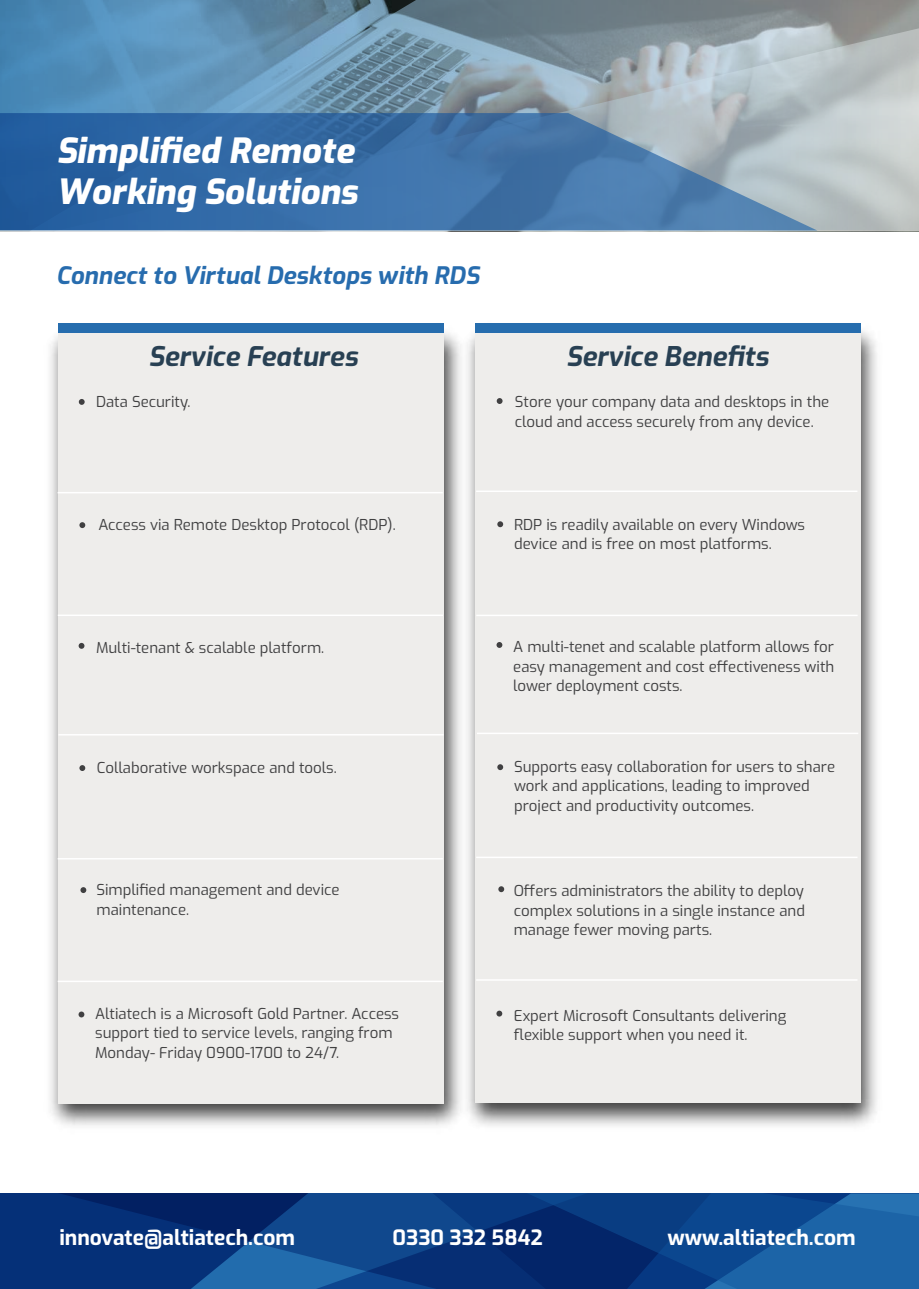
<style>
.page{position:relative;width:919px;height:1289px;background:#fff}
.page>*{position:absolute;margin:0;border:0;box-sizing:border-box;transform-origin:0 0}
.t1{font:italic 800 34.5px/40.5px "Exo";color:#fff}
.t2{font:italic 700 27px "Exo";color:#284053}
.t3{font:italic 700 24px "Exo";color:#276cae}
.t4{font:700 21px "Exo";color:#fff}
.t5{font:15px/19.5px "Exo";color:#404041}
</style>
<div class="page">
<svg style="left:374px;top:1193px;width:37px;height:95px;background:#0e4389"></svg>
<svg style="left:0;top:1193px;width:374px;height:95px;background:#0a397f"></svg>
<svg style="left:411px;top:1193px;width:507px;height:95px;background:#0d4389"></svg>
<svg style="left:0;top:0;width:918px;height:230px;background:#698eae"></svg>
<img style="left:50px;top:323px;width:406px;height:803px">
<div style="left:58px;top:333px;width:385px;height:770px;background:#eeedeb"></div>
<div style="left:58px;top:323px;width:385px;height:10px;background:#266dae"></div>
<img style="left:456px;top:323px;width:421px;height:803px">
<div style="left:475px;top:332px;width:385px;height:770px;background:#eeedeb"></div>
<div style="left:475px;top:323px;width:385px;height:10px;background:#266dae"></div>
<svg style="left:79px;top:399px;width:6px;height:6px"></svg>
<svg style="left:496px;top:398px;width:6px;height:6px"></svg>
<svg style="left:79px;top:522px;width:6px;height:6px"></svg>
<svg style="left:497px;top:521px;width:6px;height:6px"></svg>
<svg style="left:79px;top:643px;width:5px;height:5px"></svg>
<svg style="left:496px;top:642px;width:6px;height:6px"></svg>
<svg style="left:79px;top:765px;width:6px;height:6px"></svg>
<svg style="left:497px;top:764px;width:6px;height:6px"></svg>
<svg style="left:80px;top:887px;width:6px;height:6px"></svg>
<svg style="left:498px;top:886px;width:6px;height:6px"></svg>
<svg style="left:78px;top:1011px;width:6px;height:6px"></svg>
<svg style="left:496px;top:1010px;width:6px;height:6px"></svg>
<hr style="left:476px;top:614px;width:381px;height:2px;background:#fff">
<hr style="left:58px;top:614px;width:385px;height:2px;background:#fff">
<hr style="left:58px;top:492px;width:385px;height:1px;background:#fff">
<hr style="left:476px;top:490px;width:381px;height:2px;background:#fff">
<hr style="left:58px;top:734px;width:385px;height:1px;background:#fff">
<hr style="left:477px;top:732px;width:381px;height:2px;background:#fff">
<hr style="left:58px;top:858px;width:385px;height:1px;background:#fff">
<hr style="left:476px;top:856px;width:381px;height:2px;background:#fff">
<hr style="left:58px;top:980px;width:385px;height:2px;background:#fff">
<hr style="left:476px;top:979px;width:381px;height:1px;background:#fff">
<h1 class="t1" style="left:56px;top:128px;width:303px">Simplified Remote<br>Working Solutions</h1>
<h3 class="t3" style="left:56px;top:257px;width:424px">Connect to Virtual Desktops with RDS</h3>
<h2 class="t2" style="left:149px;top:336px;width:211px">Service Features</h2>
<h2 class="t2" style="left:566px;top:336px;width:204px">Service Benefits</h2>
<p class="t5" style="left:96px;top:391px;width:96px">Data Security.</p>
<p class="t5" style="left:515px;top:391px;width:316px">Store your company data and desktops in the cloud and access securely from any device.</p>
<p class="t5" style="left:98px;top:514px;width:299px">Access via Remote Desktop Protocol (RDP).</p>
<p class="t5" style="left:514px;top:513px;width:292px">RDP is readily available on every Windows device and is free on most platforms.</p>
<p class="t5" style="left:96px;top:637px;width:230px">Multi-tenant &amp; scalable platform.</p>
<p class="t5" style="left:513px;top:636px;width:322px;text-align:justify">A multi-tenet and scalable platform allows for easy management and cost effectiveness with lower deployment costs.</p>
<p class="t5" style="left:97px;top:756px;width:241px">Collaborative workspace and tools.</p>
<p class="t5" style="left:514px;top:756px;width:323px">Supports easy collaboration for users to share work and applications, leading to improved project and productivity outcomes.</p>
<p class="t5" style="left:96px;top:879px;width:244px">Simplified management and device maintenance.</p>
<p class="t5" style="left:513px;top:880px;width:293px;text-align:justify">Offers administrators the ability to deploy complex solutions in a single instance and manage fewer moving parts.</p>
<p class="t5" style="left:95px;top:1002px;width:305px">Altiatech is a Microsoft Gold Partner. Access support tied to service levels, ranging from<br>Monday- Friday 0900-1700 to 24/7.</p>
<p class="t5" style="left:514px;top:1004px;width:274px">Expert Microsoft Consultants delivering flexible support when you need it.</p>
<h3 class="t4" style="left:59px;top:1221px;width:237px">innovate@altiatech.com</h3>
<h3 class="t4" style="left:392px;top:1221px;width:152px">0330 332 5842</h3>
<h3 class="t4" style="left:667px;top:1221px;width:190px">www.altiatech.com</h3>
</div>
